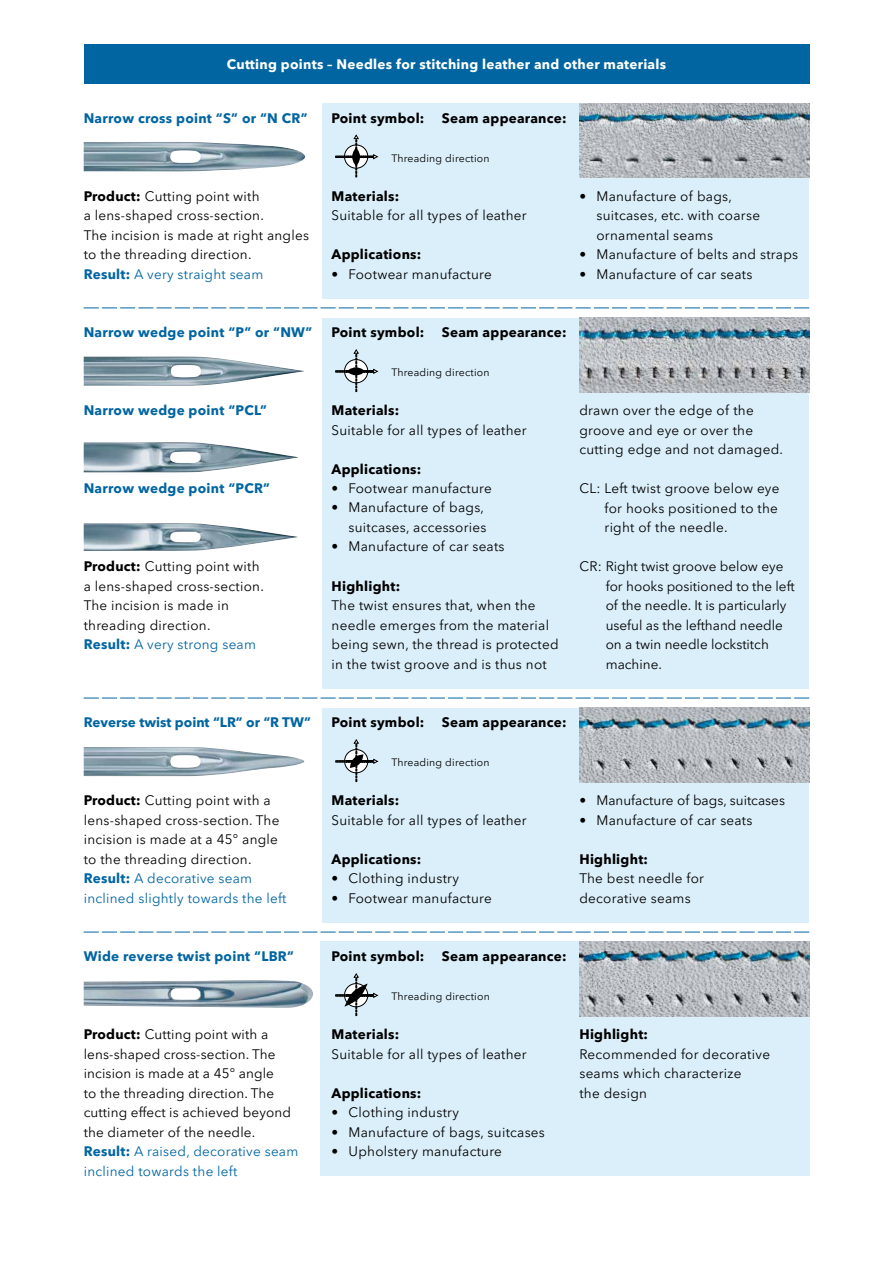
<style>
.page{position:relative;width:893px;height:1263px;background:#fff}
.page>*{position:absolute;margin:0;border:0;box-sizing:border-box;transform-origin:0 0}
.t1{font:13.5px/19.5px "Avenir Next W1 G";letter-spacing:.02em;color:#000}
.t2{font:700 13.5px "Avenir Next W1 G";letter-spacing:.02em;color:#000}
.t3{font:13.5px/19.5px "Avenir Next W1 G";color:#000}
.t4{font:700 13.5px "Avenir Next W1 G";letter-spacing:.02em;color:#0065a1}
.t5{font:700 13.5px "Avenir Next W1 G";letter-spacing:.02em;color:#fff}
.t6{font:700 13.5px "Avenir Next W1 G";color:#0065a1}
.t7{font:10.5px "Avenir Next W1 G";letter-spacing:.02em;color:#000}
.s1{font-weight:700}
.s2{font-weight:700;color:#0065a1}
.s3{color:#0065a1}
</style>
<div class="page">
<div style="left:320px;top:942px;width:489px;height:234px;background:#dbeffa"></div>
<div style="left:323px;top:708px;width:486px;height:214px;background:#dbeffa"></div>
<div style="left:323px;top:318px;width:486px;height:370px;background:#dbeffa"></div>
<div style="left:323px;top:103px;width:486px;height:195px;background:#dbeffa"></div>
<svg style="left:335px;top:135px;width:43px;height:42px"></svg>
<svg style="left:352px;top:147px;width:8px;height:19px"></svg>
<svg style="left:335px;top:349px;width:43px;height:43px"></svg>
<svg style="left:346px;top:367px;width:19px;height:8px"></svg>
<svg style="left:335px;top:739px;width:43px;height:43px"></svg>
<svg style="left:335px;top:973px;width:43px;height:43px"></svg>
<img style="left:579px;top:103px;width:230px;height:75px">
<img style="left:579px;top:708px;width:230px;height:74px">
<img style="left:579px;top:942px;width:230px;height:74px">
<img style="left:579px;top:318px;width:230px;height:74px">
<svg style="left:84px;top:307px;width:725px;height:1px"></svg>
<svg style="left:84px;top:698px;width:725px;height:1px"></svg>
<svg style="left:84px;top:932px;width:725px;height:1px"></svg>
<img style="left:84px;top:142px;width:221px;height:30px">
<img style="left:84px;top:356px;width:220px;height:30px">
<img style="left:84px;top:442px;width:214px;height:31px">
<img style="left:84px;top:523px;width:214px;height:28px">
<img style="left:84px;top:747px;width:221px;height:29px">
<img style="left:84px;top:980px;width:229px;height:28px">
<div style="left:84px;top:45px;width:725px;height:39px;background:#0065a1"></div>
<p class="t5" style="left:227px;top:54px;width:441px">Cutting points – Needles for stitching leather and other materials</p>
<p class="t4" style="left:84px;top:107px;width:225px">Narrow cross point “S” or “N CR”</p>
<p class="t2" style="left:332px;top:107px;width:94px">Point symbol:</p>
<p class="t2" style="left:442px;top:107px;width:126px">Seam appearance:</p>
<p class="t7" style="left:391px;top:150px;width:100px">Threading direction</p>
<p class="t1" style="left:84px;top:185px;width:227px"><span class="s1">Product:</span> Cutting point with<br>a lens-shaped cross-section.<br>The incision is made at right angles to the threading direction.<br><span class="s2">Result:</span> <span class="s3">A very straight seam</span></p>
<p class="t2" style="left:332px;top:185px;width:69px">Materials:</p>
<p class="t1" style="left:332px;top:204px;width:197px">Suitable for all types of leather</p>
<p class="t2" style="left:332px;top:243px;width:91px">Applications:</p>
<p class="t1" style="left:332px;top:263px;width:162px">• Footwear manufacture</p>
<p class="t1" style="left:596px;top:185px;width:165px;text-indent:-17px">• Manufacture of bags, suitcases, etc. with coarse ornamental seams</p>
<p class="t1" style="left:579px;top:243px;width:220px">• Manufacture of belts and straps</p>
<p class="t1" style="left:579px;top:263px;width:174px">• Manufacture of car seats</p>
<p class="t4" style="left:84px;top:322px;width:230px">Narrow wedge point “P” or “NW”</p>
<p class="t2" style="left:332px;top:322px;width:94px">Point symbol:</p>
<p class="t2" style="left:442px;top:322px;width:126px">Seam appearance:</p>
<p class="t7" style="left:391px;top:364px;width:100px">Threading direction</p>
<p class="t4" style="left:84px;top:400px;width:185px">Narrow wedge point “PCL”</p>
<p class="t4" style="left:84px;top:478px;width:188px">Narrow wedge point “PCR”</p>
<p class="t1" style="left:84px;top:555px;width:182px"><span class="s1">Product:</span> Cutting point with a lens-shaped cross-section.<br>The incision is made in threading direction.<br><span class="s2">Result:</span> <span class="s3">A very strong seam</span></p>
<p class="t2" style="left:332px;top:400px;width:69px">Materials:</p>
<p class="t1" style="left:332px;top:419px;width:197px">Suitable for all types of leather</p>
<p class="t2" style="left:332px;top:458px;width:91px">Applications:</p>
<p class="t1" style="left:332px;top:477px;width:162px">• Footwear manufacture</p>
<p class="t1" style="left:332px;top:497px;width:156px;text-align:right">• Manufacture of bags, suitcases, accessories</p>
<p class="t1" style="left:332px;top:536px;width:174px">• Manufacture of car seats</p>
<p class="t2" style="left:332px;top:575px;width:70px">Highlight:</p>
<p class="t1" style="left:332px;top:594px;width:229px">The twist ensures that, when the needle emerges from the material being sewn, the thread is protected in the twist groove and is thus not</p>
<p class="t1" style="left:579px;top:399px;width:205px">drawn over the edge of the groove and eye or over the cutting edge and not damaged.</p>
<p class="t1" style="left:604px;top:477px;width:177px;text-align:justify;text-indent:-25px">CL: Left twist groove below eye for hooks positioned to the right of the needle.</p>
<p class="t3" style="left:606px;top:555px;width:191px;text-indent:-26px">CR: Right twist groove below eye for hooks positioned to the left of the needle. It is particularly useful as the lefthand needle on a twin needle lockstitch machine.</p>
<p class="t6" style="left:84px;top:712px;width:229px">Reverse twist point “LR” or “R TW”</p>
<p class="t2" style="left:332px;top:712px;width:94px">Point symbol:</p>
<p class="t2" style="left:442px;top:712px;width:126px">Seam appearance:</p>
<p class="t7" style="left:391px;top:754px;width:100px">Threading direction</p>
<p class="t1" style="left:84px;top:789px;width:204px"><span class="s1">Product:</span> Cutting point with a lens-shaped cross-section. The incision is made at a 45° angle to the threading direction.<br><span class="s2">Result:</span> <span class="s3">A decorative seam inclined slightly towards the left</span></p>
<p class="t2" style="left:332px;top:790px;width:69px">Materials:</p>
<p class="t1" style="left:332px;top:809px;width:197px">Suitable for all types of leather</p>
<p class="t2" style="left:332px;top:848px;width:91px">Applications:</p>
<p class="t1" style="left:332px;top:867px;width:129px">• Clothing industry</p>
<p class="t1" style="left:332px;top:887px;width:162px">• Footwear manufacture</p>
<p class="t3" style="left:579px;top:789px;width:207px">• Manufacture of bags, suitcases</p>
<p class="t1" style="left:579px;top:809px;width:174px">• Manufacture of car seats</p>
<p class="t2" style="left:579px;top:848px;width:70px">Highlight:</p>
<p class="t1" style="left:579px;top:867px;width:126px">The best needle for decorative seams</p>
<p class="t4" style="left:84px;top:946px;width:212px">Wide reverse twist point “LBR”</p>
<p class="t2" style="left:332px;top:946px;width:94px">Point symbol:</p>
<p class="t2" style="left:442px;top:946px;width:126px">Seam appearance:</p>
<p class="t7" style="left:392px;top:988px;width:100px">Threading direction</p>
<p class="t1" style="left:84px;top:1023px;width:216px"><span class="s1">Product:</span> Cutting point with a lens-shaped cross-section. The incision is made at a 45° angle<br>to the threading direction. The cutting effect is achieved beyond the diameter of the needle.<br><span class="s2">Result:</span> <span class="s3">A raised, decorative seam inclined towards the left</span></p>
<p class="t2" style="left:332px;top:1024px;width:69px">Materials:</p>
<p class="t1" style="left:332px;top:1043px;width:197px">Suitable for all types of leather</p>
<p class="t2" style="left:332px;top:1082px;width:91px">Applications:</p>
<p class="t1" style="left:332px;top:1101px;width:129px">• Clothing industry</p>
<p class="t1" style="left:332px;top:1121px;width:215px">• Manufacture of bags, suitcases</p>
<p class="t1" style="left:332px;top:1140px;width:172px">• Upholstery manufacture</p>
<p class="t2" style="left:579px;top:1024px;width:70px">Highlight:</p>
<p class="t1" style="left:579px;top:1043px;width:192px">Recommended for decorative seams which characterize<br>the design</p>
</div>
